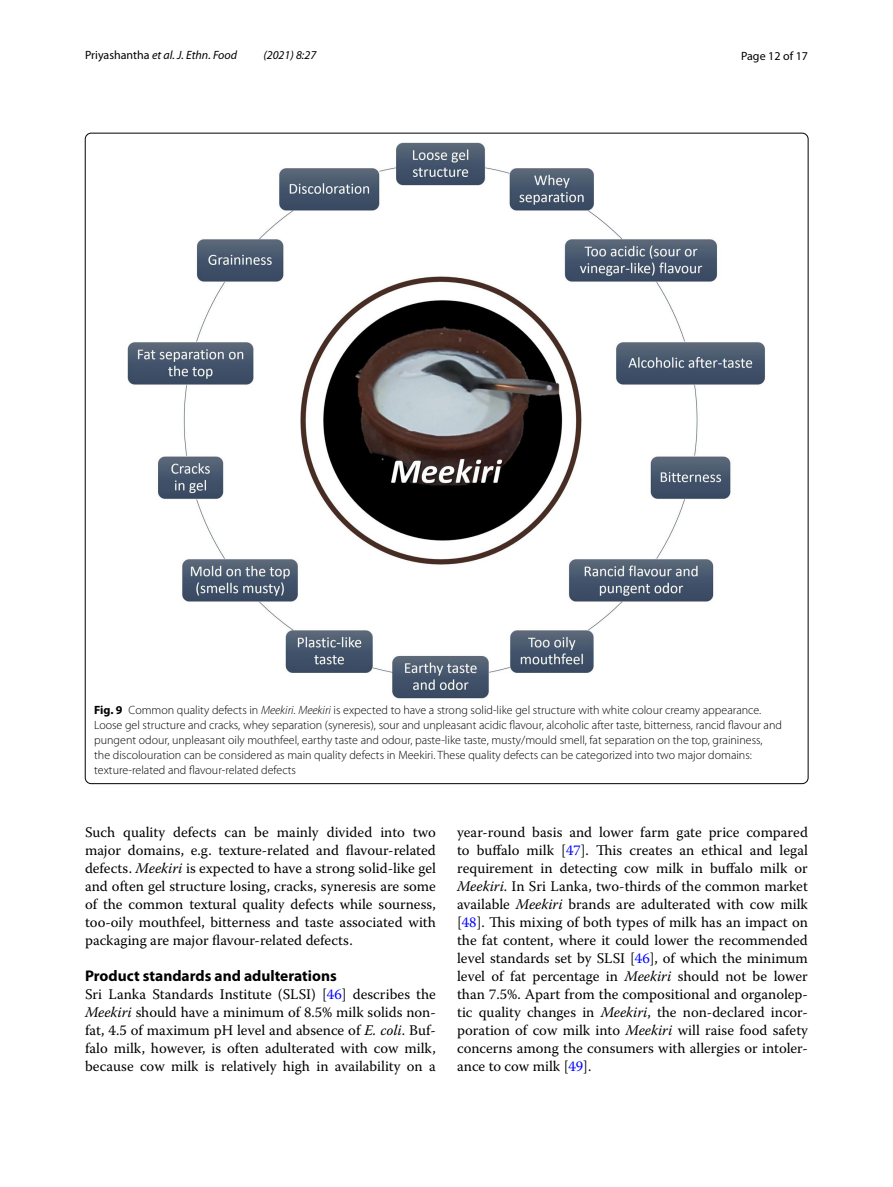
<style>
.page{position:relative;width:893px;height:1187px;background:#fff}
.page>*{position:absolute;margin:0;border:0;box-sizing:border-box;transform-origin:0 0}
.t1{font:700 15.45px "Myriad Pro";color:#000}
.t2{font:14.7px/18px "Warnock Pro";color:#000;text-align:justify}
.t3{font:300 12px/15px "Myriad Pro";color:#000}
.t4{font:italic 12px "Myriad Pro";color:#000}
.t5{font:12px "Myriad Pro";color:#000}
.s1{font-style:normal}
.s2{font-weight:700}
.s3{font-style:italic}
.s4{color:#00f}
</style>
<div class="page">
<img style="left:128px;top:142px;width:638px;height:557px">
<p class="t4" style="left:85px;top:48px;width:154px"><span class="s1">Priyashantha</span> et al. J. Ethn. Food</p>
<p class="t4" style="left:263px;top:48px;width:54px">(2021) 8:27</p>
<p class="t5" style="left:741px;top:48px;width:68px">Page 12 of 17</p>
<p class="t3" style="left:94px;top:703px;width:689px"><span class="s2">Fig. 9</span> Common quality defects in <span class="s3">Meekiri</span>. <span class="s3">Meekiri</span> is expected to have a strong solid-like gel structure with white colour creamy appearance.<br>Loose gel structure and cracks, whey separation (syneresis), sour and unpleasant acidic flavour, alcoholic after taste, bitterness, rancid flavour and pungent odour, unpleasant oily mouthfeel, earthy taste and odour, paste-like taste, musty/mould smell, fat separation on the top, graininess,<br>the discolouration can be considered as main quality defects in Meekiri. These quality defects can be categorized into two major domains: texture-related and flavour-related defects</p>
<p class="t2" style="left:85px;top:822px;width:352px">Such quality defects can be mainly divided into two major domains, e.g. texture-related and flavour-related defects. <span class="s3">Meekiri</span> is expected to have a strong solid-like gel and often gel structure losing, cracks, syneresis are some of the common textural quality defects while sourness, too-oily mouthfeel, bitterness and taste associated with packaging are major flavour-related defects.</p>
<p class="t1" style="left:85px;top:965px;width:253px">Product standards and adulterations</p>
<p class="t2" style="left:85px;top:984px;width:352px">Sri Lanka Standards Institute (SLSI) [<span class="s4">46</span>] describes the <span class="s3">Meekiri</span> should have a minimum of 8.5% milk solids non&shy;fat, 4.5 of maximum pH level and absence of <span class="s3">E. coli</span>. Buf&shy;falo milk, however, is often adulterated with cow milk, because cow milk is relatively high in availability on a</p>
<p class="t2" style="left:457px;top:822px;width:352px">year-round basis and lower farm gate price compared to buffalo milk [<span class="s4">47</span>]. This creates an ethical and legal requirement in detecting cow milk in buffalo milk or <span class="s3">Meekiri</span>. In Sri Lanka, two-thirds of the common market available <span class="s3">Meekiri</span> brands are adulterated with cow milk [<span class="s4">48</span>]. This mixing of both types of milk has an impact on the fat content, where it could lower the recommended level standards set by SLSI [<span class="s4">46</span>], of which the minimum level of fat percentage in <span class="s3">Meekiri</span> should not be lower than 7.5%. Apart from the compositional and organolep&shy;tic quality changes in <span class="s3">Meekiri</span>, the non-declared incor&shy;poration of cow milk into <span class="s3">Meekiri</span> will raise food safety concerns among the consumers with allergies or intoler&shy;ance to cow milk [<span class="s4">49</span>].</p>
</div>
